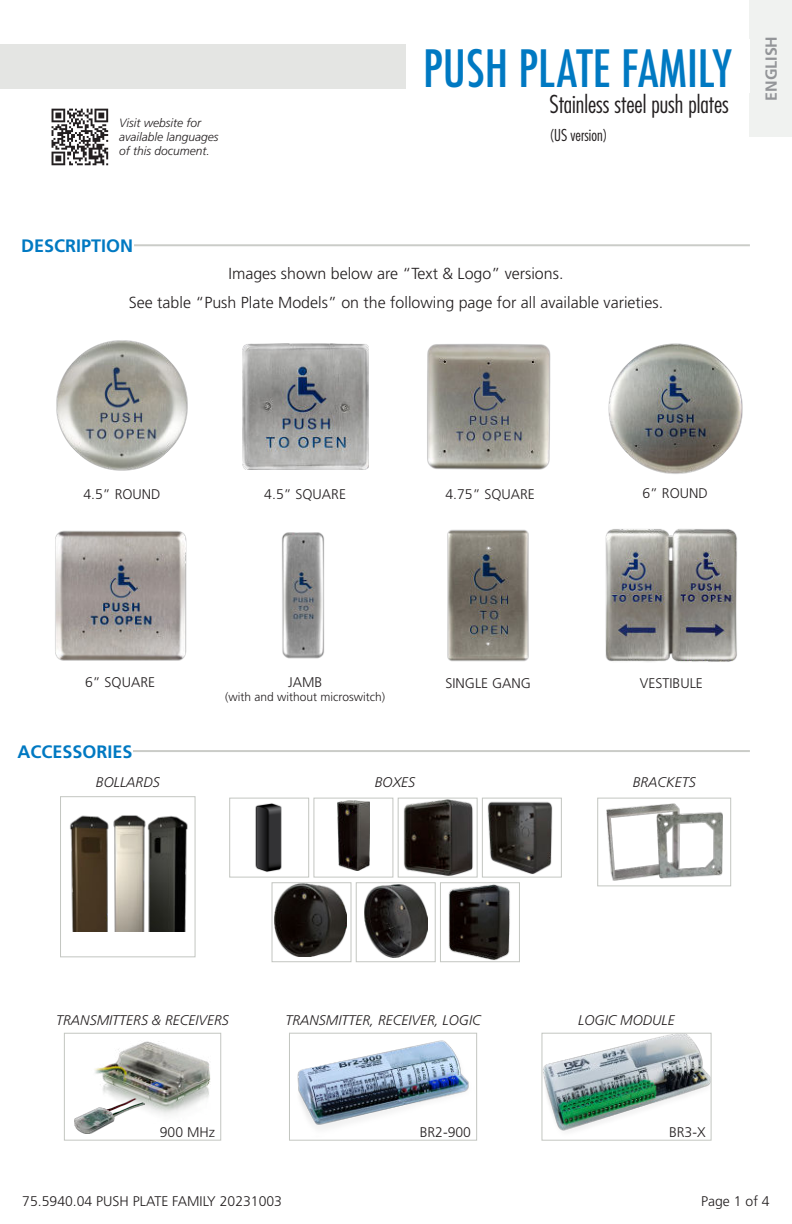
<style>
.page{position:relative;width:792px;height:1224px;background:#fff}
.page>*{position:absolute;margin:0;border:0;box-sizing:border-box;transform-origin:0 0}
.t1{font:500 condensed 50px "Futura";color:#0079c2}
.t2{font:300 condensed 24px "Futura Std";color:#231f20}
.t3{font:700 18px "Frutiger LT Std";color:#0079c2}
.t4{font:300 16px/29px "Frutiger LT Std";color:#231f20;text-align:center}
.t5{font:300 condensed 16px "Futura Std";color:#231f20}
.t6{font:700 16px "Frutiger LT Std";color:#939598}
.t7{font:300 14px "Frutiger LT Std";color:#231f20}
.t8{font:italic 300 14px "Frutiger LT Std";color:#231f20}
.t9{font:italic 300 12px/14px "Frutiger LT Std";color:#231f20}
.t10{font:300 12px "Frutiger LT Std";color:#231f20}
</style>
<div class="page">
<div style="left:0;top:44px;width:750px;height:44px;background:#e4e5e3"></div>
<svg style="left:52px;top:109px;width:56px;height:56px"></svg>
<div style="left:750px;top:0;width:42px;height:137px;background:#f0f2f0"></div>
<hr style="left:43px;top:244px;width:707px;height:2px;background:#969991">
<img style="left:70px;top:815px;width:118px;height:116px">
<div style="left:60px;top:796px;width:136px;height:161px;border:1px solid #c3c6c1"></div>
<img style="left:606px;top:804px;width:116px;height:76px">
<div style="left:597px;top:798px;width:134px;height:88px;border:1px solid #c3c6c1"></div>
<img style="left:255px;top:803px;width:27px;height:69px">
<div style="left:229px;top:798px;width:80px;height:80px;border:1px solid #c3c6c1"></div>
<img style="left:338px;top:800px;width:31px;height:70px">
<div style="left:313px;top:798px;width:80px;height:80px;border:1px solid #c3c6c1"></div>
<img style="left:403px;top:800px;width:70px;height:75px">
<div style="left:398px;top:798px;width:80px;height:80px;border:1px solid #c3c6c1"></div>
<img style="left:487px;top:801px;width:66px;height:73px">
<div style="left:482px;top:798px;width:80px;height:80px;border:1px solid #c3c6c1"></div>
<img style="left:274px;top:884px;width:72px;height:73px">
<div style="left:272px;top:882px;width:80px;height:80px;border:1px solid #c3c6c1"></div>
<img style="left:364px;top:885px;width:63px;height:72px">
<div style="left:356px;top:882px;width:80px;height:80px;border:1px solid #c3c6c1"></div>
<img style="left:448px;top:884px;width:62px;height:76px">
<div style="left:440px;top:882px;width:80px;height:80px;border:1px solid #c3c6c1"></div>
<img style="left:94px;top:1041px;width:116px;height:74px">
<img style="left:75px;top:1098px;width:70px;height:35px">
<div style="left:64px;top:1033px;width:157px;height:108px;border:1px solid #c3c6c1"></div>
<div style="left:406px;top:39px;width:344px;height:54px;background:#fff"></div>
<hr style="left:43px;top:750px;width:707px;height:2px;background:#969991">
<img style="left:56px;top:340px;width:132px;height:131px">
<img style="left:608px;top:343px;width:135px;height:131px">
<img style="left:447px;top:529px;width:82px;height:133px">
<img style="left:242px;top:344px;width:126px;height:126px">
<img style="left:55px;top:530px;width:132px;height:131px">
<img style="left:605px;top:529px;width:132px;height:133px">
<img style="left:427px;top:344px;width:124px;height:126px">
<img style="left:282px;top:532px;width:42px;height:127px">
<img style="left:297px;top:1040px;width:172px;height:88px">
<div style="left:289px;top:1033px;width:188px;height:108px;border:1px solid #c3c6c1"></div>
<img style="left:543px;top:1035px;width:167px;height:96px">
<div style="left:541px;top:1033px;width:171px;height:108px;border:1px solid #c3c6c1"></div>
<div style="left:21px;top:236px;width:112px;height:18px;background:#fff"></div>
<div style="left:17px;top:742px;width:116px;height:18px;background:#fff"></div>
<p class="t9" style="left:119px;top:117px;width:101px">Visit website for available languages of this document.</p>
<p class="t3" style="left:21px;top:238px;width:114px">DESCRIPTION</p>
<h1 class="t1" style="left:423px;top:40px;width:310px">PUSH PLATE FAMILY</h1>
<h2 class="t2" style="left:549px;top:94px;width:181px">Stainless steel push plates</h2>
<p class="t5" style="left:549px;top:128px;width:60px">(US version)</p>
<p class="t4" style="left:129px;top:260px;width:536px">Images shown below are “Text &amp; Logo” versions.<br>See table “Push Plate Models” on the following page for all available varieties.</p>
<p class="t6" style="left:765px;top:101px;width:66px;rotate:-90deg">ENGLISH</p>
<p class="t7" style="left:84px;top:489px;width:79px">4.5” ROUND</p>
<p class="t7" style="left:264px;top:489px;width:83px">4.5” SQUARE</p>
<p class="t7" style="left:445px;top:489px;width:91px">4.75” SQUARE</p>
<p class="t7" style="left:643px;top:487px;width:67px">6” ROUND</p>
<p class="t7" style="left:85px;top:676px;width:72px">6” SQUARE</p>
<p class="t7" style="left:640px;top:677px;width:64px">VESTIBULE</p>
<p class="t7" style="left:288px;top:676px;width:36px">JAMB</p>
<p class="t10" style="left:225px;top:692px;width:161px">(with and without microswitch)</p>
<p class="t7" style="left:446px;top:677px;width:87px">SINGLE GANG</p>
<p class="t3" style="left:17px;top:744px;width:117px">ACCESSORIES</p>
<p class="t8" style="left:96px;top:776px;width:65px">BOLLARDS</p>
<p class="t8" style="left:375px;top:776px;width:42px">BOXES</p>
<p class="t8" style="left:633px;top:776px;width:65px">BRACKETS</p>
<p class="t8" style="left:56px;top:1015px;width:174px">TRANSMITTERS &amp; RECEIVERS</p>
<p class="t8" style="left:285px;top:1015px;width:197px">TRANSMITTER, RECEIVER, LOGIC</p>
<p class="t8" style="left:578px;top:1015px;width:98px">LOGIC MODULE</p>
<p class="t7" style="left:160px;top:1126px;width:57px">900 MHz</p>
<p class="t7" style="left:420px;top:1126px;width:53px">BR2-900</p>
<p class="t7" style="left:669px;top:1126px;width:38px">BR3-X</p>
<p class="t7" style="left:22px;top:1195px;width:261px">75.5940.04 PUSH PLATE FAMILY 20231003</p>
<p class="t7" style="left:701px;top:1195px;width:70px">Page 1 of 4</p>
</div>
